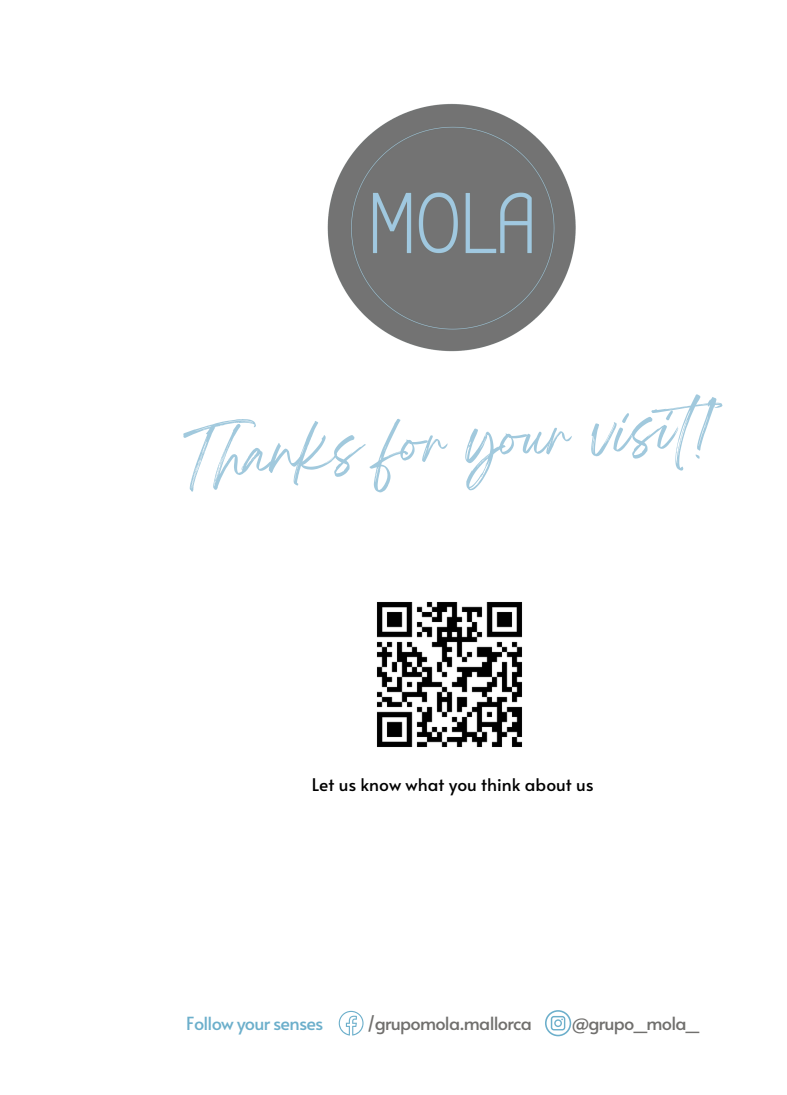
<style>
.page{position:relative;width:787px;height:1095px;background:#fff}
.page>*{position:absolute;margin:0;border:0;box-sizing:border-box;transform-origin:0 0}
.t1{font:50.62px "Breathing";color:#a1c9dd}
.t2{font:18.12px "Alata";letter-spacing:-.04em;color:#706f6d}
.t3{font:18px "Alata";letter-spacing:-.04em;color:#6cafcb}
.t4{font:17.38px "Alata";color:#000}
</style>
<div class="page">
<img style="left:377px;top:602px;width:145px;height:145px">
<svg style="left:338px;top:1011px;width:25px;height:24px"></svg>
<svg style="left:545px;top:1010px;width:26px;height:26px"></svg>
<img style="left:327px;top:103px;width:249px;height:249px">
<p class="t1" style="left:183px;top:445px;width:531px;rotate:-4deg">Thanks for your visit!</p>
<p class="t4" style="left:311px;top:771px;width:283px">Let us know what you think about us</p>
<p class="t3" style="left:186px;top:1010px;width:139px">Follow your senses</p>
<h1 class="t2" style="left:367px;top:1010px;width:166px">/grupomola.mallorca</h1>
<h1 class="t2" style="left:571px;top:1010px;width:129px">@grupo_mola_</h1>
</div>
